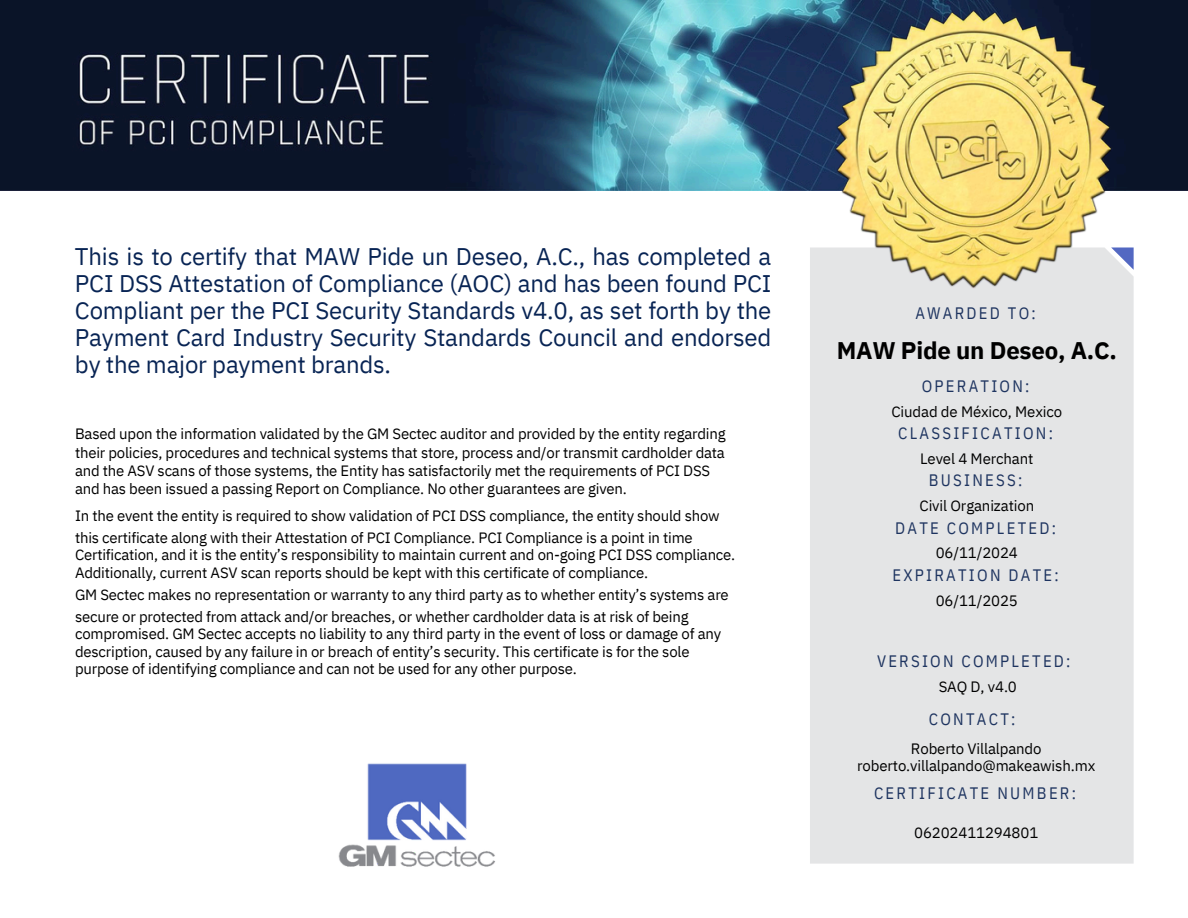
<style>
.page{position:relative;width:1188px;height:918px;background:#fff}
.page>*{position:absolute;margin:0;border:0;box-sizing:border-box;transform-origin:0 0}
.t1{font:24px/27px "IBM Plex Sans";letter-spacing:-.01em;color:#082454;text-align:justify}
.t2{font:700 24px "IBM Plex Sans";letter-spacing:-.01em;color:#000}
.t3{font:16.5px "IBM Plex Sans Cond";letter-spacing:.135em;color:#1e3460}
.t4{font:15px/18px "IBM Plex Sans";letter-spacing:-.015em;color:#000;text-align:center}
</style>
<div class="page">
<img style="left:0;top:0;width:1188px;height:190px">
<div style="left:810px;top:247px;width:324px;height:617px;background:#e4e5e6"></div>
<svg style="left:1113px;top:247px;width:21px;height:23px"></svg>
<img style="left:833px;top:9px;width:280px;height:280px">
<img style="left:338px;top:763px;width:157px;height:104px">
<p class="t1" style="left:75px;top:243px;width:698px">This is to certify that MAW Pide un Deseo, A.C., has completed a PCI DSS Attestation of Compliance (AOC) and has been found PCI Compliant per the PCI Security Standards v4.0, as set forth by the Payment Card Industry Security Standards Council and endorsed by the major payment brands.</p>
<h1 class="t4" style="left:75px;top:424px;width:652px">Based upon the information validated by the GM Sectec auditor and provided by the entity regarding</h1>
<p class="t4" style="left:75px;top:443px;width:651px;text-align:left">their policies, procedures and technical systems that store, process and/or transmit cardholder data and the ASV scans of those systems, the Entity has satisfactorily met the requirements of PCI DSS and has been issued a passing Report on Compliance. No other guarantees are given.</p>
<p class="t4" style="left:75px;top:506px;width:646px">In the event the entity is required to show validation of PCI DSS compliance, the entity should show</p>
<p class="t4" style="left:75px;top:529px;width:619px">this certificate along with their Attestation of PCI Compliance. PCI Compliance is a point in time</p>
<p class="t4" style="left:75px;top:546px;width:662px">Certification, and it is the entity’s responsibility to maintain current and on-going PCI DSS compliance.</p>
<p class="t4" style="left:75px;top:564px;width:575px">Additionally, current ASV scan reports should be kept with this certificate of compliance.</p>
<p class="t4" style="left:75px;top:585px;width:655px">GM Sectec makes no representation or warranty to any third party as to whether entity’s systems are</p>
<p class="t4" style="left:75px;top:607px;width:615px">secure or protected from attack and/or breaches, or whether cardholder data is at risk of being</p>
<p class="t4" style="left:75px;top:624px;width:648px">compromised. GM Sectec accepts no liability to any third party in the event of loss or damage of any</p>
<p class="t4" style="left:75px;top:642px;width:616px">description, caused by any failure in or breach of entity’s security. This certificate is for the sole</p>
<p class="t4" style="left:75px;top:659px;width:503px">purpose of identifying compliance and can not be used for any other purpose.</p>
<p class="t3" style="left:915px;top:302px;width:122px">AWARDED TO:</p>
<p class="t2" style="left:837px;top:335px;width:282px">MAW Pide un Deseo, A.C.</p>
<p class="t3" style="left:922px;top:375px;width:109px">OPERATION:</p>
<p class="t4" style="left:891px;top:402px;width:172px">Ciudad de México, Mexico</p>
<p class="t3" style="left:898px;top:422px;width:156px">CLASSIFICATION:</p>
<p class="t4" style="left:920px;top:449px;width:115px">Level 4 Merchant</p>
<p class="t3" style="left:929px;top:469px;width:95px">BUSINESS:</p>
<p class="t4" style="left:919px;top:497px;width:116px">Civil Organization</p>
<p class="t3" style="left:895px;top:517px;width:162px">DATE COMPLETED:</p>
<p class="t4" style="left:936px;top:544px;width:84px">06/11/2024</p>
<p class="t3" style="left:892px;top:564px;width:168px">EXPIRATION DATE:</p>
<p class="t4" style="left:936px;top:591px;width:84px">06/11/2025</p>
<p class="t3" style="left:877px;top:650px;width:195px">VERSION COMPLETED:</p>
<p class="t4" style="left:939px;top:677px;width:80px">SAQ D, v4.0</p>
<p class="t3" style="left:929px;top:708px;width:88px">CONTACT:</p>
<p class="t4" style="left:857px;top:740px;width:240px;line-height:16.8px">Roberto Villalpando roberto.villalpando@makeawish.mx</p>
<p class="t3" style="left:874px;top:782px;width:204px">CERTIFICATE NUMBER:</p>
<p class="t4" style="left:914px;top:824px;width:126px">06202411294801</p>
</div>
